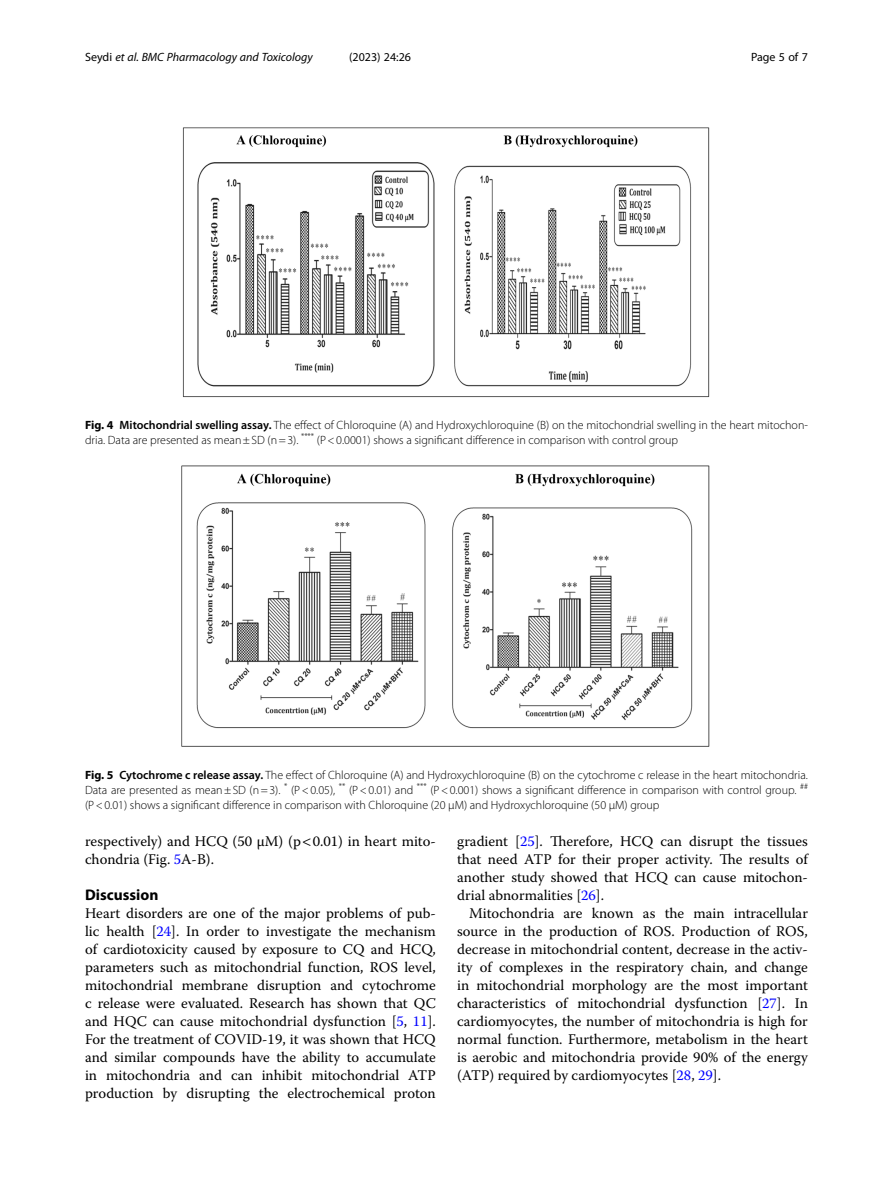
<style>
.page{position:relative;width:893px;height:1191px;background:#fff}
.page>*{position:absolute;margin:0;border:0;box-sizing:border-box;transform-origin:0 0}
.Head_1{font:700 15.45px "Myriad Pro";color:#000}
.Body_Text{font:14.7px/18px "Warnock Pro";color:#000;text-align:justify}
.Body_Text_Indent{font:14.7px/18px "Warnock Pro";color:#000;text-align:justify}
.Figure_Caption{font:300 12px/15px "Myriad Pro";color:#000;text-align:justify}
.t1{font:italic 12px "Myriad Pro";color:#000}
.t2{font:12px "Myriad Pro";color:#000}
.s1{font-style:normal}
.s2{font-weight:700}
.s3{font-weight:600}
.s4{color:#00f}
</style>
<div class="page">
<img style="left:181px;top:465px;width:529px;height:282px">
<img style="left:182px;top:127px;width:528px;height:271px">
<p class="t1" style="left:85px;top:50px;width:229px"><span class="s1">Seydi</span> et al. BMC Pharmacology and Toxicology</p>
<p class="t2" style="left:349px;top:50px;width:63px">(2023) 24:26</p>
<p class="t2" style="left:751px;top:50px;width:58px">Page 5 of 7</p>
<p class="Figure_Caption" style="left:85px;top:418px;width:724px"><span class="s2">Fig. 4</span> <span class="s3">Mitochondrial swelling assay.</span> The effect of Chloroquine (A) and Hydroxychloroquine (B) on the mitochondrial swelling in the heart mitochon&shy;dria. Data are presented as mean±SD (n=3). <sup>****</sup> (P&lt;0.0001) shows a significant difference in comparison with control group</p>
<p class="Figure_Caption" style="left:85px;top:767px;width:724px"><span class="s2">Fig. 5</span> <span class="s3">Cytochrome c release assay.</span> The effect of Chloroquine (A) and Hydroxychloroquine (B) on the cytochrome c release in the heart mitochondria.<br>Data are presented as mean±SD (n=3). <sup>*</sup> (P&lt;0.05), <sup>**</sup> (P&lt;0.01) and <sup>***</sup> (P&lt;0.001) shows a significant difference in comparison with control group. <sup>## </sup>(P&lt;0.01) shows a significant difference in comparison with Chloroquine (20 µM) and Hydroxychloroquine (50 µM) group</p>
<p class="Body_Text" style="left:85px;top:832px;width:352px">respectively) and HCQ (50 µM) (p 0.01) in heart mito&shy;chondria (Fig. <span class="s4">5</span>A-B).</p>
<p class="Head_1" style="left:85px;top:885px;width:75px">Discussion</p>
<p class="Body_Text" style="left:85px;top:904px;width:352px">Heart disorders are one of the major problems of pub&shy;lic health [<span class="s4">24</span>]. In order to investigate the mechanism of cardiotoxicity caused by exposure to CQ and HCQ, parameters such as mitochondrial function, ROS level, mitochondrial membrane disruption and cytochrome c release were evaluated. Research has shown that QC and HQC can cause mitochondrial dysfunction [<span class="s4">5</span>, <span class="s4">11</span>].<br>For the treatment of COVID-19, it was shown that HCQ and similar compounds have the ability to accumulate in mitochondria and can inhibit mitochondrial ATP production by disrupting the electrochemical proton</p>
<p class="Body_Text" style="left:457px;top:832px;width:352px">gradient [<span class="s4">25</span>]. Therefore, HCQ can disrupt the tissues that need ATP for their proper activity. The results of another study showed that HCQ can cause mitochon&shy;drial abnormalities [<span class="s4">26</span>].</p>
<p class="Body_Text_Indent" style="left:457px;top:904px;width:352px;text-indent:12px">Mitochondria are known as the main intracellular source in the production of ROS. Production of ROS, decrease in mitochondrial content, decrease in the activ&shy;ity of complexes in the respiratory chain, and change in mitochondrial morphology are the most important characteristics of mitochondrial dysfunction [<span class="s4">27</span>]. In cardiomyocytes, the number of mitochondria is high for normal function. Furthermore, metabolism in the heart is aerobic and mitochondria provide 90% of the energy (ATP) required by cardiomyocytes [<span class="s4">28</span>, <span class="s4">29</span>].</p>
</div>
